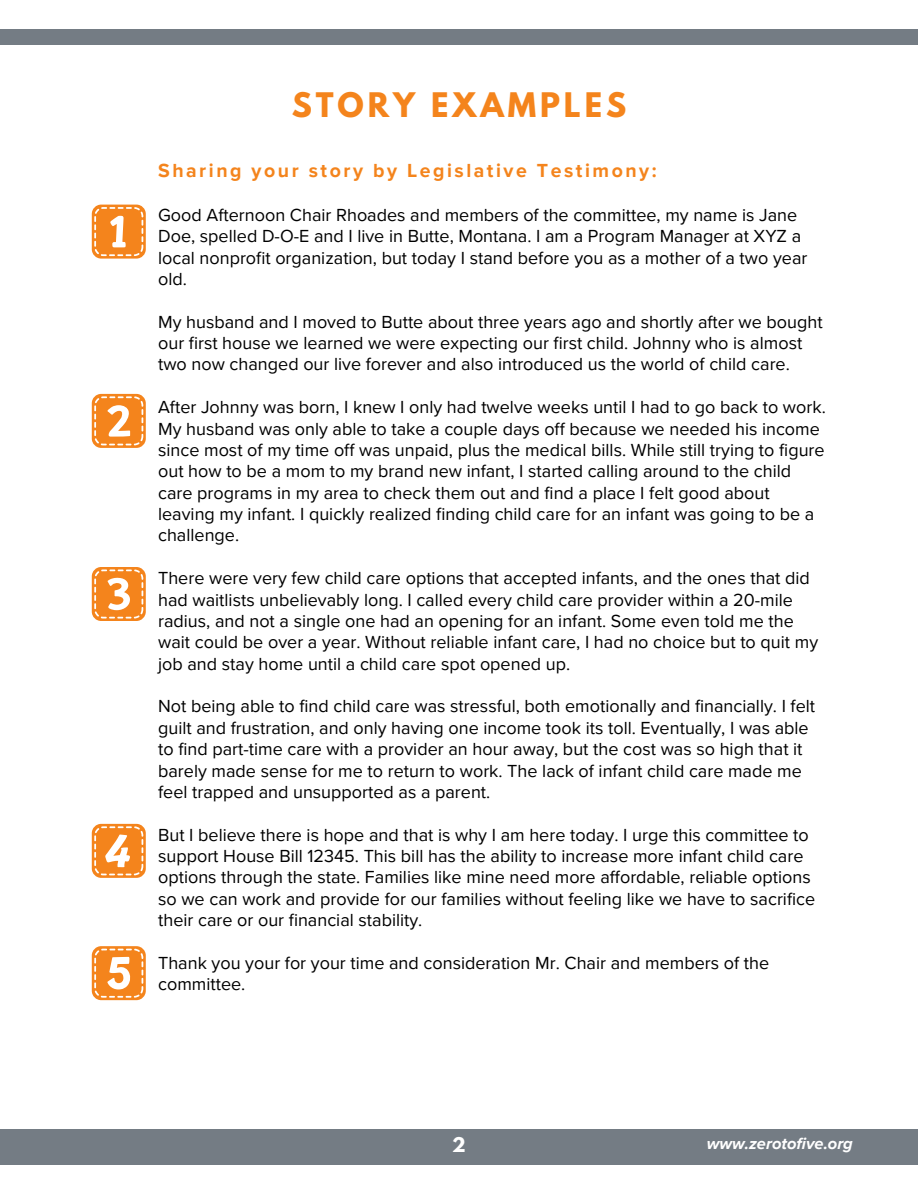
<style>
.page{position:relative;width:918px;height:1188px;background:#fff}
.page>*{position:absolute;margin:0;border:0;box-sizing:border-box;transform-origin:0 0}
.t1{font:700 30px "League Spartan";letter-spacing:.13em;color:#f4841c}
.t2{font:700 19.5px "Proxima Nova";letter-spacing:.13em;color:#f4841c}
.t3{font:18px/21.3px "Proxima Nova";color:#000}
.t4{font:700 18px "League Spartan";color:#fff}
.t5{font:italic 700 16.5px "Proxima Nova";color:#fff}
</style>
<div class="page">
<div style="left:0;top:29px;width:918px;height:15px;background:#747c84"></div>
<div style="left:0;top:1130px;width:918px;height:35px;background:#747c84"></div>
<svg style="left:92px;top:205px;width:54px;height:54px"></svg>
<svg style="left:94px;top:207px;width:49px;height:49px;background:#f69c48"></svg>
<svg style="left:92px;top:394px;width:54px;height:54px"></svg>
<svg style="left:94px;top:396px;width:49px;height:49px"></svg>
<svg style="left:92px;top:567px;width:54px;height:54px"></svg>
<svg style="left:94px;top:569px;width:49px;height:50px"></svg>
<svg style="left:92px;top:824px;width:54px;height:54px"></svg>
<svg style="left:94px;top:826px;width:49px;height:49px"></svg>
<svg style="left:92px;top:946px;width:54px;height:54px"></svg>
<svg style="left:94px;top:949px;width:49px;height:49px"></svg>
<h1 class="t1" style="left:292px;top:90px;width:336px">STORY EXAMPLES</h1>
<p class="t2" style="left:158px;top:159px;width:500px">Sharing your story by Legislative Testimony:</p>
<p class="t3" style="left:158px;top:205px;width:651px">Good Afternoon Chair Rhoades and members of the committee, my name is Jane Doe, spelled D-O-E and I live in Butte, Montana. I am a Program Manager at XYZ a local nonprofit organization, but today I stand before you as a mother of a two year old.</p>
<p class="t3" style="left:158px;top:311px;width:666px">My husband and I moved to Butte about three years ago and shortly after we bought our first house we learned we were expecting our first child. Johnny who is almost two now changed our live forever and also introduced us the world of child care.</p>
<p class="t3" style="left:158px;top:397px;width:669px">After Johnny was born, I knew I only had twelve weeks until I had to go back to work.<br>My husband was only able to take a couple days off because we needed his income since most of my time off was unpaid, plus the medical bills. While still trying to figure out how to be a mom to my brand new infant, I started calling around to the child care programs in my area to check them out and find a place I felt good about leaving my infant. I quickly realized finding child care for an infant was going to be a challenge.</p>
<p class="t3" style="left:158px;top:568px;width:662px">There were very few child care options that accepted infants, and the ones that did had waitlists unbelievably long. I called every child care provider within a 20-mile radius, and not a single one had an opening for an infant. Some even told me the wait could be over a year. Without reliable infant care, I had no choice but to quit my job and stay home until a child care spot opened up.</p>
<h2 class="t3" style="left:158px;top:696px;width:659px">Not being able to find child care was stressful, both emotionally and financially. I felt guilt and frustration, and only having one income took its toll. Eventually, I was able to find part-time care with a provider an hour away, but the cost was so high that it barely made sense for me to return to work. The lack of infant child care made me feel trapped and unsupported as a parent.</h2>
<h3 class="t3" style="left:158px;top:824px;width:659px">But I believe there is hope and that is why I am here today. I urge this committee to support House Bill 12345. This bill has the ability to increase more infant child care options through the state. Families like mine need more affordable, reliable options so we can work and provide for our families without feeling like we have to sacrifice their care or our financial stability.</h3>
<h3 class="t3" style="left:158px;top:953px;width:613px">Thank you your for your time and consideration Mr. Chair and members of the committee.</h3>
<h3 class="t4" style="left:452px;top:1136px;width:15px">2</h3>
<h3 class="t5" style="left:707px;top:1134px;width:148px">www.zerotofive.org</h3>
</div>
